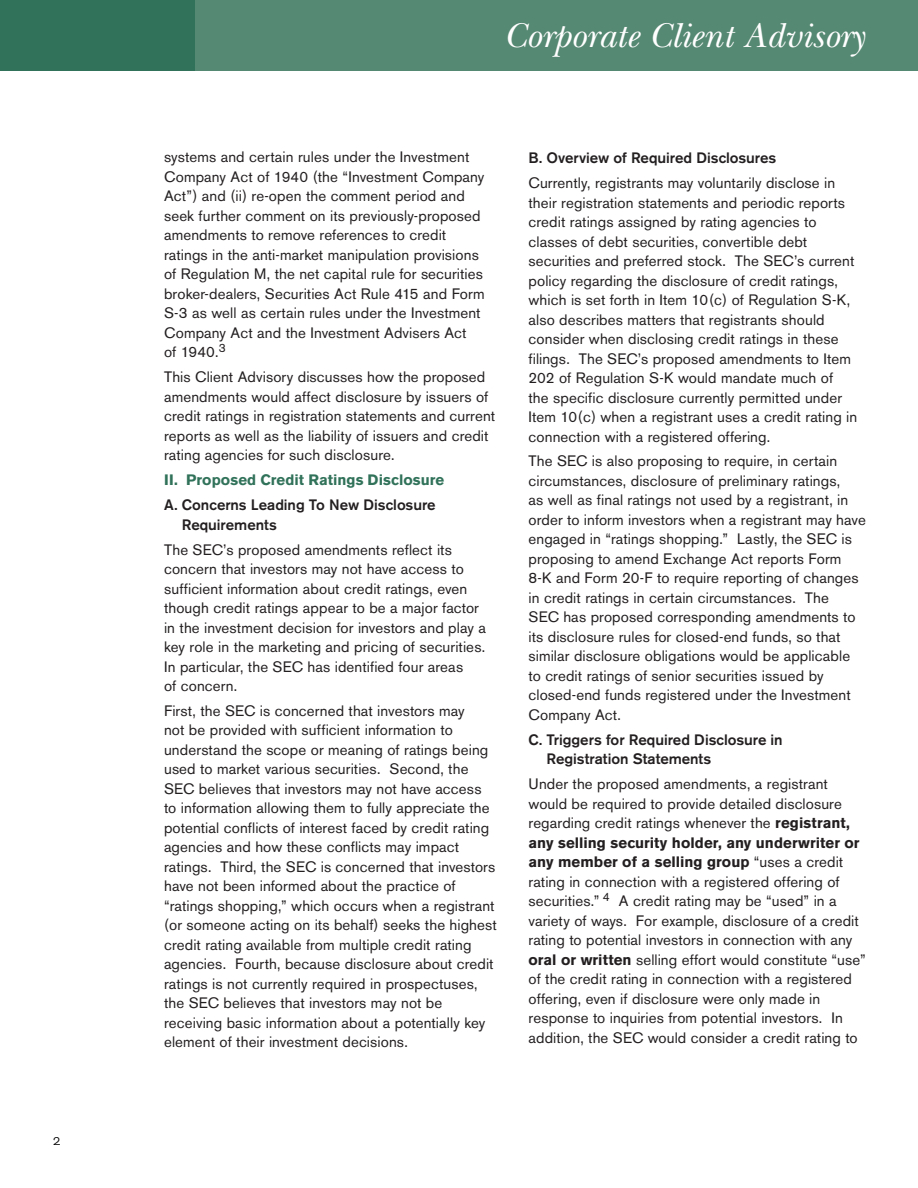
<style>
.page{position:relative;width:918px;height:1188px;background:#fff}
.page>*{position:absolute;margin:0;border:0;box-sizing:border-box;transform-origin:0 0}
.t1{font:36px "New Baskerville Italic Os F";color:#fff}
.t2{font:15px/19.5px "Akzidenz Grotesk BE";letter-spacing:.01em;color:#231f20}
.t3{font:500 15px/19.5px "Akzidenz Grotesk BE";letter-spacing:-.005em;color:#231f20}
.t4{font:700 15px "Akzidenz Grotesk BE";letter-spacing:.005em;color:#31725a}
.t5{font:15px "Akzidenz Grotesk BE Light Os F";color:#000}
.s1{font-weight:700}
</style>
<div class="page">
<div style="left:0;top:0;width:918px;height:71px;background:#568973"></div>
<div style="left:0;top:0;width:195px;height:71px;background:#31725a"></div>
<p class="t5" style="left:53px;top:1132px;width:9px">2</p>
<h1 class="t1" style="left:504px;top:15px;width:363px">Corporate Client Advisory</h1>
<p class="t2" style="left:164px;top:147px;width:322px">systems and certain rules under the Investment Company Act of 1940 (the “Investment Company Act”) and (ii) re-open the comment period and seek further comment on its previously-proposed amendments to remove references to credit ratings in the anti-market manipulation provisions of Regulation M, the net capital rule for securities broker-dealers, Securities Act Rule 415 and Form S-3 as well as certain rules under the Investment Company Act and the Investment Advisers Act<br>of 1940.<sup>3</sup></p>
<p class="t2" style="left:164px;top:367px;width:333px">This Client Advisory discusses how the proposed amendments would affect disclosure by issuers of credit ratings in registration statements and current reports as well as the liability of issuers and credit rating agencies for such disclosure.</p>
<p class="t4" style="left:164px;top:471px;width:282px">II. Proposed Credit Ratings Disclosure</p>
<p class="t3" style="left:182px;top:495px;width:255px;text-indent:-18px">A. Concerns Leading To New Disclosure<br>Requirements</p>
<p class="t2" style="left:164px;top:540px;width:323px">The SEC’s proposed amendments reflect its concern that investors may not have access to sufficient information about credit ratings, even though credit ratings appear to be a major factor in the investment decision for investors and play a key role in the marketing and pricing of securities.<br>In particular, the SEC has identified four areas<br>of concern.</p>
<p class="t2" style="left:164px;top:701px;width:334px">First, the SEC is concerned that investors may<br>not be provided with sufficient information to understand the scope or meaning of ratings being used to market various securities. Second, the SEC believes that investors may not have access to information allowing them to fully appreciate the potential conflicts of interest faced by credit rating agencies and how these conflicts may impact ratings. Third, the SEC is concerned that investors have not been informed about the practice of “ratings shopping,” which occurs when a registrant (or someone acting on its behalf) seeks the highest credit rating available from multiple credit rating agencies. Fourth, because disclosure about credit ratings is not currently required in prospectuses, the SEC believes that investors may not be receiving basic information about a potentially key element of their investment decisions.</p>
<p class="t3" style="left:529px;top:148px;width:249px">B. Overview of Required Disclosures</p>
<p class="t2" style="left:529px;top:173px;width:330px">Currently, registrants may voluntarily disclose in their registration statements and periodic reports credit ratings assigned by rating agencies to classes of debt securities, convertible debt securities and preferred stock. The SEC’s current policy regarding the disclosure of credit ratings, which is set forth in Item 10(c) of Regulation S-K, also describes matters that registrants should consider when disclosing credit ratings in these filings. The SEC’s proposed amendments to Item 202 of Regulation S-K would mandate much of<br>the specific disclosure currently permitted under Item 10(c) when a registrant uses a credit rating in connection with a registered offering.</p>
<p class="t2" style="left:529px;top:451px;width:339px">The SEC is also proposing to require, in certain circumstances, disclosure of preliminary ratings,<br>as well as final ratings not used by a registrant, in order to inform investors when a registrant may have engaged in “ratings shopping.” Lastly, the SEC is proposing to amend Exchange Act reports Form 8-K and Form 20-F to require reporting of changes in credit ratings in certain circumstances. The<br>SEC has proposed corresponding amendments to its disclosure rules for closed-end funds, so that similar disclosure obligations would be applicable to credit ratings of senior securities issued by closed-end funds registered under the Investment Company Act.</p>
<p class="t3" style="left:547px;top:730px;width:238px;text-indent:-18px">C. Triggers for Required Disclosure in<br>Registration Statements</p>
<p class="t2" style="left:529px;top:774px;width:339px">Under the proposed amendments, a registrant would be required to provide detailed disclosure regarding credit ratings whenever the <span class="s1">registrant, any selling security holder, any underwriter or any member of a selling group</span> “uses a credit rating in connection with a registered offering of securities.” <sup>4</sup> A credit rating may be “used” in a variety of ways. For example, disclosure of a credit rating to potential investors in connection with any <span class="s1">oral or written</span> selling effort would constitute “use” of the credit rating in connection with a registered offering, even if disclosure were only made in response to inquiries from potential investors. In addition, the SEC would consider a credit rating to</p>
</div>
